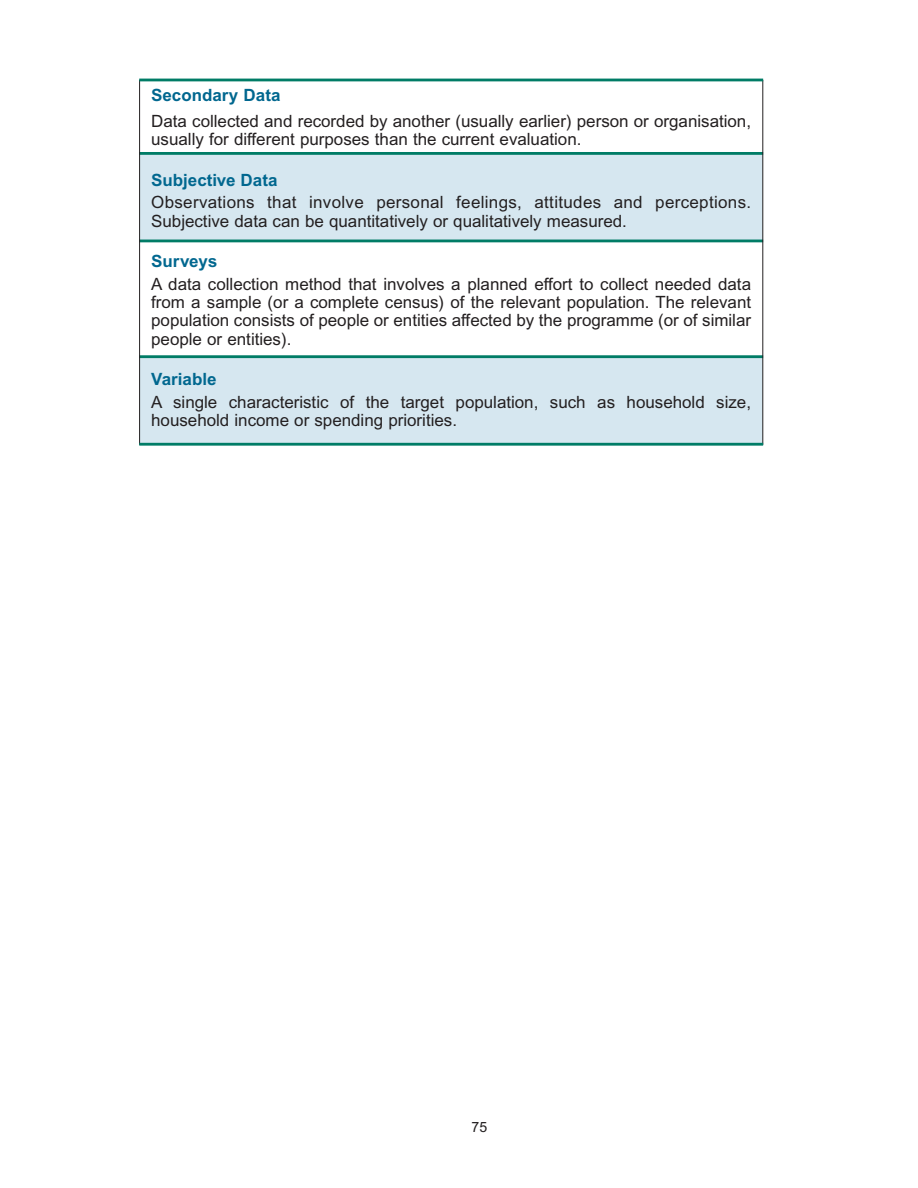
<style>
.page{position:relative;width:918px;height:1188px;background:#fff}
.page>*{position:absolute;margin:0;border:0;box-sizing:border-box;transform-origin:0 0}
.t1{font:16.95px/18.3px "Arial";color:#231f20}
.t2{font:16.95px/18.3px "Arial";letter-spacing:.02em;color:#231f20}
.t3{font:700 16.95px "Arial";color:#00678f}
.t4{font:14.1px "Arial";color:#231f20}
</style>
<div class="page">
<div style="left:139px;top:153px;width:624px;height:291px;background:#d6e7f0"></div>
<div style="left:139px;top:240px;width:624px;height:117px;background:#fff"></div>
<hr style="left:139px;top:152px;width:624px;height:3px;background:#007c66">
<hr style="left:139px;top:240px;width:624px;height:2px;background:#007c66">
<hr style="left:139px;top:355px;width:624px;height:3px;background:#007c66">
<hr style="left:139px;top:79px;width:624px;height:2px;background:#007c66">
<hr style="left:139px;top:443px;width:624px;height:3px;background:#007c66">
<p class="t3" style="left:151px;top:89px;width:131px">Secondary Data</p>
<p class="t1" style="left:151px;top:113px;width:601px">Data collected and recorded by another (usually earlier) person or organisation, usually for different purposes than the current evaluation.</p>
<p class="t3" style="left:151px;top:174px;width:128px">Subjective Data</p>
<p class="t2" style="left:151px;top:195px;width:601px">Observations that involve personal feelings, attitudes and perceptions.<br>Subjective data can be quantitatively or qualitatively measured.</p>
<p class="t3" style="left:151px;top:255px;width:67px">Surveys</p>
<p class="t1" style="left:151px;top:276px;width:601px;text-align:justify">A data collection method that involves a planned effort to collect needed data from a sample (or a complete census) of the relevant population. The relevant population consists of people or entities affected by the programme (or of similar people or entities).</p>
<p class="t3" style="left:151px;top:374px;width:67px">Variable</p>
<p class="t1" style="left:151px;top:394px;width:601px">A single characteristic of the target population, such as household size, household income or spending priorities.</p>
<p class="t4" style="left:472px;top:1122px;width:17px">75</p>
</div>
